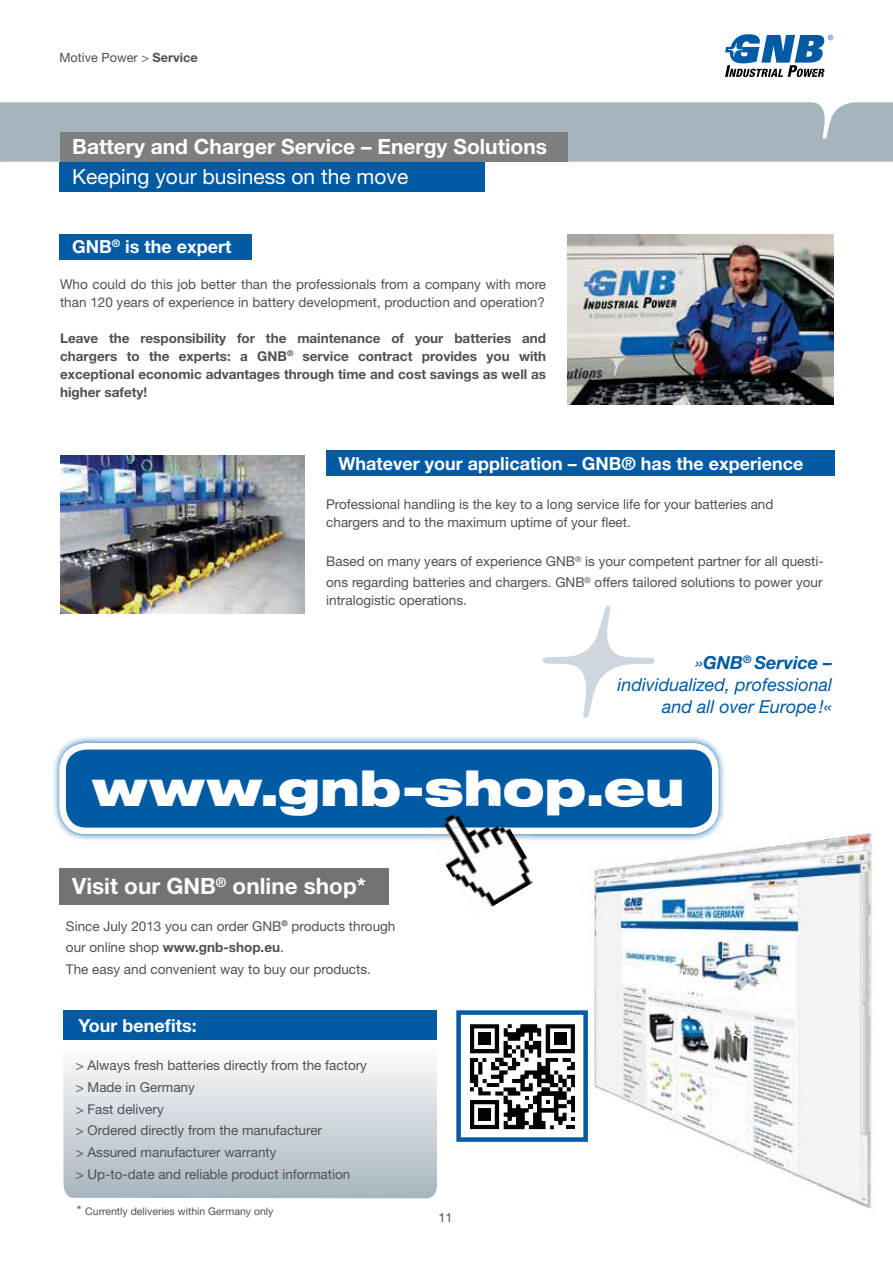
<style>
.page{position:relative;width:893px;height:1263px;background:#fff}
.page>*{position:absolute;margin:0;border:0;box-sizing:border-box;transform-origin:0 0}
.t1{font:900 expanded 48.15px "Helvetica Neue LT Std";letter-spacing:-.01em;color:#fff}
.t2{font:700 22.5px "Helvetica Neue LT Std";color:#fff}
.t3{font:700 21px "Helvetica Neue LT Std";color:#fff}
.t4{font:21px "Helvetica Neue LT Std";color:#fff}
.t5{font:700 18px "Helvetica Neue LT Std";color:#fff}
.t6{font:italic 18px/21.6px "Helvetica Neue LT Std";color:#005aa4;text-align:right}
.t7{font:13.5px/21.8px "Helvetica Neue LT Std";color:#4f5052}
.t8{font:700 13.5px/18px "Helvetica Neue LT Std";color:#4f5052;text-align:justify}
.t9{font:12.75px "Helvetica Neue LT Std";color:#4f5052}
.t10{font:10.5px "Helvetica Neue LT Std";color:#4f5052}
.s1{font-weight:700}
.s2{font-size:13.5px}
</style>
<div class="page">
<img style="left:592px;top:828px;width:283px;height:380px">
<div style="left:0;top:102px;width:893px;height:60px;background:#a5b4bd"></div>
<svg style="left:725px;top:34px;width:108px;height:43px"></svg>
<div style="left:60px;top:234px;width:192px;height:26px;background:#005aa4"></div>
<div style="left:326px;top:451px;width:508px;height:25px;background:#005aa4"></div>
<img style="left:567px;top:234px;width:266px;height:170px">
<img style="left:60px;top:455px;width:244px;height:158px">
<div style="left:60px;top:132px;width:507px;height:30px;background:#7c7e81"></div>
<div style="left:60px;top:162px;width:425px;height:30px;background:#005aa4"></div>
<svg style="left:542px;top:605px;width:113px;height:113px"></svg>
<div style="left:60px;top:868px;width:329px;height:36px;background:#717376"></div>
<svg style="left:456px;top:1010px;width:132px;height:132px"></svg>
<div style="left:478px;top:1033px;width:13px;height:12px;background:#010202"></div>
<div style="left:554px;top:1033px;width:12px;height:12px;background:#010202"></div>
<div style="left:478px;top:1109px;width:13px;height:12px;background:#010202"></div>
<svg style="left:63px;top:1060px;width:374px;height:138px;background:#ced5da"></svg>
<div style="left:63px;top:1011px;width:373px;height:29px;background:#005aa4"></div>
<img style="left:53px;top:737px;width:673px;height:105px">
<svg style="left:59px;top:743px;width:659px;height:91px;background:#2874b2"></svg>
<img style="left:445px;top:842px;width:86px;height:65px">
<img style="left:427px;top:834px;width:91px;height:8px">
<img style="left:430px;top:816px;width:79px;height:12px">
<img style="left:451px;top:793px;width:51px;height:23px">
<img style="left:465px;top:793px;width:33px;height:23px">
<img style="left:425px;top:828px;width:88px;height:6px">
<p class="t9" style="left:60px;top:53px;width:140px">Motive Power &gt; <span class="s1">Service</span></p>
<h3 class="t3" style="left:72px;top:139px;width:476px">Battery and Charger Service – Energy Solutions</h3>
<h3 class="t4" style="left:72px;top:169px;width:337px">Keeping your business on the move</h3>
<h3 class="t5" style="left:72px;top:240px;width:161px">GNB<sup>®</sup> is the expert</h3>
<p class="t7" style="left:60px;top:276px;width:488px;line-height:18px">Who could do this job better than the professionals from a company with more than 120 years of experience in battery development, production and operation?</p>
<p class="t8" style="left:60px;top:330px;width:488px">Leave the responsibility for the maintenance of your batteries and chargers to the experts: a GNB<sup>®</sup> service contract provides you with exceptional economic advantages through time and cost savings as well as higher safety!</p>
<h3 class="t5" style="left:339px;top:457px;width:466px">Whatever your application – GNB® has the experience</h3>
<p class="t7" style="left:326px;top:496px;width:449px;line-height:18px">Professional handling is the key to a long service life for your batteries and chargers and to the maximum uptime of your fleet.</p>
<p class="t7" style="left:326px;top:552px;width:499px;line-height:21px">Based on many years of experience GNB<sup>®</sup> is your competent partner for all questi&shy;ons regarding batteries and chargers. GNB<sup>®</sup> offers tailored solutions to power your</p>
<p class="t7" style="left:326px;top:591px;width:142px">intralogistic operations.</p>
<h3 class="t6" style="left:617px;top:654px;width:216px">»<span class="s1">GNB</span><sup>®</sup> <span class="s1">Service – </span>individualized, professional and all over Europe !«</h3>
<h1 class="t1" style="left:92px;top:761px;width:594px">www.gnb-shop.eu</h1>
<h2 class="t2" style="left:72px;top:878px;width:295px">Visit our GNB<sup>®</sup> online shop*</h2>
<p class="t7" style="left:66px;top:916px;width:331px">Since July 2013 you can order GNB<sup>®</sup> products through our online shop <span class="s1">www.gnb-shop.eu</span>.<br>The easy and convenient way to buy our products.</p>
<h3 class="t5" style="left:79px;top:1019px;width:120px">Your benefits:</h3>
<p class="t7" style="left:76px;top:1056px;width:293px">&gt; Always fresh batteries directly from the factory &gt; Made in Germany<br>&gt; Fast delivery<br>&gt; Ordered directly from the manufacturer<br>&gt; Assured manufacturer warranty<br>&gt; Up-to-date and reliable product information</p>
<p class="t10" style="left:77px;top:1208px;width:198px"><span class="s2">*</span> Currently deliveries within Germany only</p>
<p class="t9" style="left:438px;top:1213px;width:16px">11</p>
</div>
